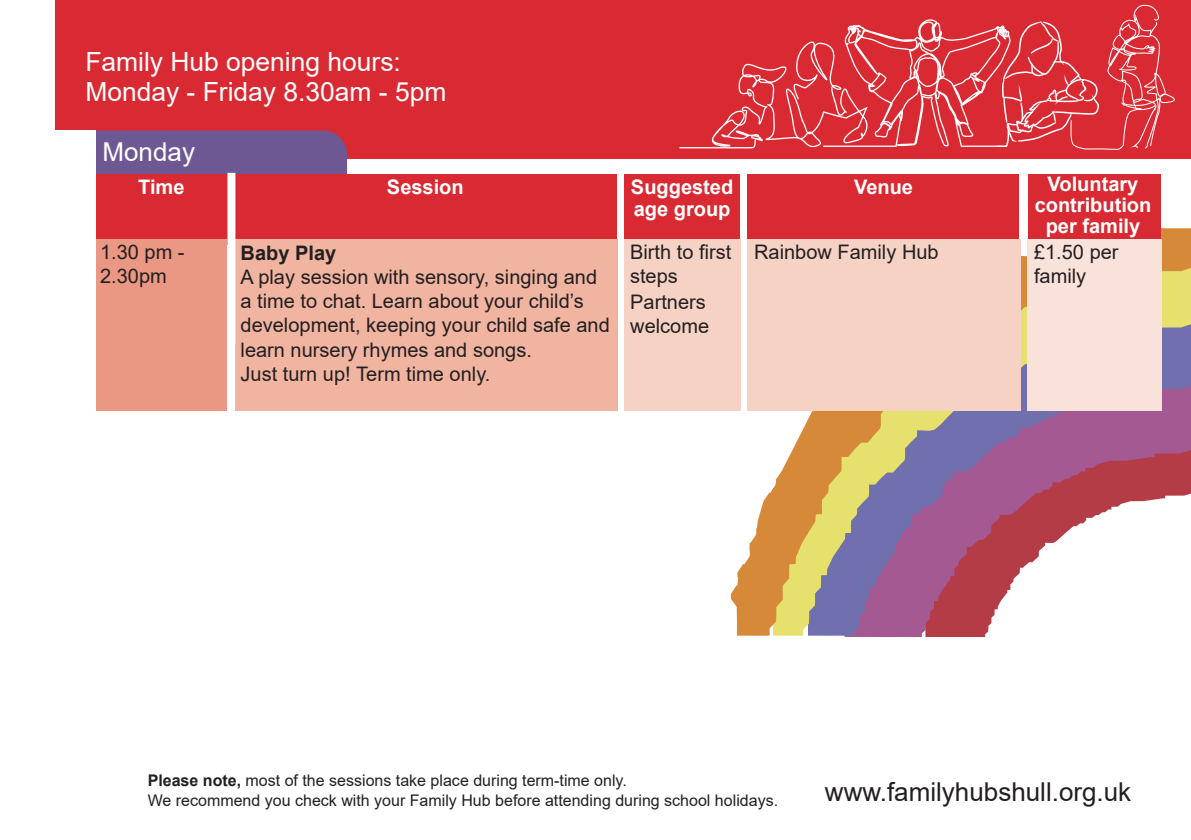
<style>
.page{position:relative;width:1191px;height:840px;background:#fff}
.page>*{position:absolute;margin:0;border:0;box-sizing:border-box;transform-origin:0 0}
.t1{font:26.4px "Arial";color:#fff}
.t2{font:26px "Arial";color:#231f20}
.t3{font:26px "Arial";color:#fff}
.t4{font:20px/24px "Arial";color:#231f20}
.t5{font:700 20px "Arial";color:#fff}
.t6{font:700 20px "Arial";color:#231f20}
.t7{font:16px "Arial";color:#231f20}
.s1{font-weight:700}
</style>
<div class="page">
<svg style="left:730px;top:227px;width:461px;height:408px"></svg>
<div style="left:56px;top:0;width:1135px;height:159px;background:#d92a33"></div>
<svg style="left:679px;top:5px;width:495px;height:145px"></svg>
<div style="left:56px;top:130px;width:291px;height:66px;background:#6e5893;border-radius:24px"></div>
<div style="left:624px;top:174px;width:115px;height:71px;background:#d92a33"></div>
<div style="left:747px;top:174px;width:272px;height:71px;background:#d92a33"></div>
<div style="left:1027px;top:174px;width:133px;height:71px;background:#d92a33"></div>
<div style="left:95px;top:174px;width:132px;height:71px;background:#d92a33"></div>
<div style="left:234px;top:174px;width:382px;height:71px;background:#d92a33"></div>
<div style="left:96px;top:239px;width:131px;height:171px;background:#ea9783"></div>
<div style="left:235px;top:239px;width:382px;height:171px;background:#f0b4a1"></div>
<div style="left:624px;top:239px;width:117px;height:171px;background:#f6d2c5"></div>
<div style="left:747px;top:239px;width:273px;height:171px;background:#f6d2c5"></div>
<div style="left:1027px;top:239px;width:134px;height:171px;background:#f9e2d9"></div>
<div style="left:227px;top:173px;width:8px;height:170px;background:#fff"></div>
<div style="left:45px;top:130px;width:51px;height:616px;background:#fff"></div>
<p class="t1" style="left:85px;top:44px;width:317px">Family Hub opening hours:</p>
<p class="t1" style="left:85px;top:74px;width:362px">Monday - Friday 8.30am - 5pm</p>
<p class="t3" style="left:102px;top:134px;width:94px">Monday</p>
<p class="t5" style="left:138px;top:173px;width:48px">Time</p>
<p class="t5" style="left:387px;top:173px;width:78px">Session</p>
<p class="t4" style="left:100px;top:240px;width:86px">1.30 pm -</p>
<p class="t4" style="left:100px;top:264px;width:68px">2.30pm</p>
<p class="t6" style="left:241px;top:239px;width:97px">Baby Play</p>
<p class="t4" style="left:241px;top:265px;width:371px">A play session with sensory, singing and a time to chat. Learn about your child’s development, keeping your child safe and learn nursery rhymes and songs.</p>
<p class="t4" style="left:241px;top:361px;width:251px">Just turn up! Term time only.</p>
<p class="t5" style="left:631px;top:173px;width:104px">Suggested</p>
<p class="t5" style="left:634px;top:194px;width:98px">age group</p>
<p class="t4" style="left:630px;top:240px;width:103px">Birth to first</p>
<p class="t4" style="left:630px;top:264px;width:49px">steps</p>
<p class="t4" style="left:630px;top:290px;width:77px">Partners</p>
<p class="t4" style="left:630px;top:314px;width:80px">welcome</p>
<p class="t5" style="left:854px;top:173px;width:60px">Venue</p>
<p class="t5" style="left:1047px;top:170px;width:92px">Voluntary</p>
<p class="t5" style="left:1034px;top:191px;width:118px">contribution</p>
<p class="t5" style="left:1045px;top:212px;width:96px">per family</p>
<p class="t4" style="left:754px;top:239px;width:186px">Rainbow Family Hub</p>
<p class="t4" style="left:1034px;top:240px;width:86px">£1.50 per</p>
<p class="t4" style="left:1034px;top:264px;width:54px">family</p>
<p class="t7" style="left:148px;top:769px;width:481px"><span class="s1">Please note,</span> most of the sessions take place during term-time only.</p>
<p class="t7" style="left:148px;top:788px;width:632px">We recommend you check with your Family Hub before attending during school holidays.</p>
<p class="t2" style="left:825px;top:773px;width:308px">www.familyhubshull.org.uk</p>
</div>
